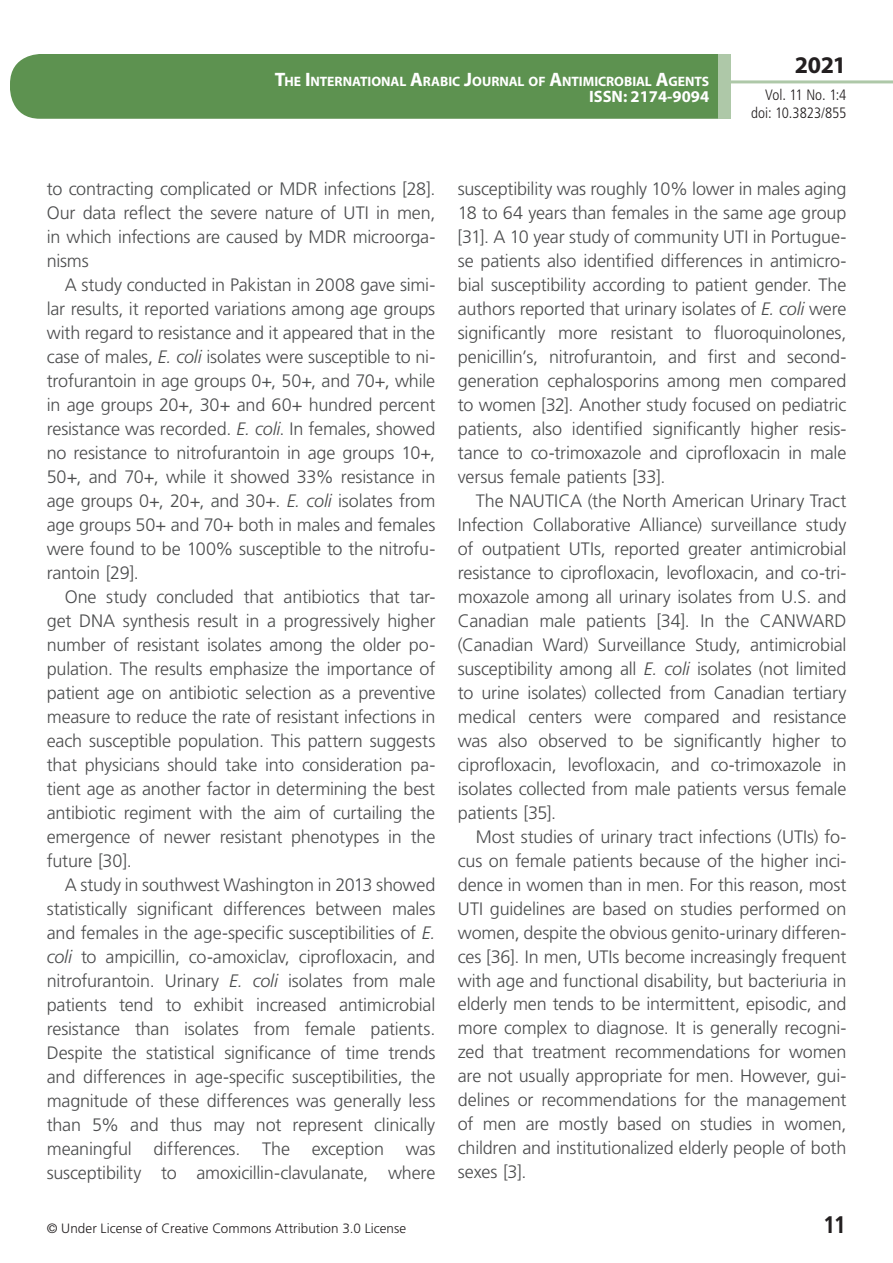
<style>
.page{position:relative;width:893px;height:1263px;background:#fff}
.page>*{position:absolute;margin:0;border:0;box-sizing:border-box;transform-origin:0 0}
.t1{font:700 24px "Myriad Pro";color:#231f20}
.t2{font:700 condensed 24px "Frutiger LT Std";color:#231f20}
.t3{font:300 18px/24px "Frutiger LT Std";letter-spacing:-.01em;color:#4b4c4d;text-align:justify}
.t4{font:700 16.5px "Myriad Pro";color:#fff}
.t5{font:300 condensed 15px/18px "Frutiger LT Std";letter-spacing:-.005em;color:#231f20;text-align:right}
.t6{font:700 13.65px "Myriad Pro";color:#fff}
.t7{font:300 13.5px "Frutiger LT Std";letter-spacing:.005em;color:#231f20}
.s1{font-size:19.5px}
.s2{font-style:italic}
</style>
<div class="page">
<div style="left:10px;top:54px;width:775px;height:65px;background:#5d9250;border-radius:30px"></div>
<div style="left:732px;top:0;width:161px;height:157px;background:#fff"></div>
<hr style="left:730px;top:80px;width:163px;height:3px;background:#aec8a8">
<div style="left:718px;top:54px;width:13px;height:65px;background:#aec8a8"></div>
<p class="t6" style="left:275px;top:72px;width:436px"><span class="s1">T</span>HE <span class="s1">I</span>NTERNATIONAL <span class="s1">A</span>RABIC <span class="s1">J</span>OURNAL OF <span class="s1">A</span>NTIMICROBIAL <span class="s1">A</span>GENTS</p>
<p class="t4" style="left:589px;top:86px;width:122px">ISSN: 2174-9094</p>
<h1 class="t1" style="left:795px;top:49px;width:53px">2021</h1>
<p class="t5" style="left:751px;top:86px;width:96px">Vol. 11 No. 1:4 doi: 10.3823/855</p>
<p class="t3" style="left:47px;top:177px;width:390px">to contracting complicated or MDR infections [28].<br>Our data reflect the severe nature of UTI in men, in which infections are caused by MDR microorga&shy;nisms</p>
<p class="t3" style="left:47px;top:273px;width:390px;text-indent:18px">A study conducted in Pakistan in 2008 gave simi&shy;lar results, it reported variations among age groups with regard to resistance and it appeared that in the case of males, <span class="s2">E. coli</span> isolates were susceptible to ni&shy;trofurantoin in age groups 0+, 50+, and 70+, while in age groups 20+, 30+ and 60+ hundred percent resistance was recorded. <span class="s2">E. coli</span>. In females, showed no resistance to nitrofurantoin in age groups 10+, 50+, and 70+, while it showed 33% resistance in age groups 0+, 20+, and 30+. <span class="s2">E. coli</span> isolates from age groups 50+ and 70+ both in males and females were found to be 100% susceptible to the nitrofu&shy;rantoin [29].</p>
<p class="t3" style="left:47px;top:585px;width:390px;text-indent:18px">One study concluded that antibiotics that tar&shy;get DNA synthesis result in a progressively higher number of resistant isolates among the older po&shy;pulation. The results emphasize the importance of patient age on antibiotic selection as a preventive measure to reduce the rate of resistant infections in each susceptible population. This pattern suggests that physicians should take into consideration pa&shy;tient age as another factor in determining the best antibiotic regiment with the aim of curtailing the emergence of newer resistant phenotypes in the future [30].</p>
<p class="t3" style="left:47px;top:873px;width:390px;text-indent:18px">A study in southwest Washington in 2013 showed statistically significant differences between males and females in the age-specific susceptibilities of <span class="s2">E. coli</span> to ampicillin, co-amoxiclav, ciprofloxacin, and nitrofurantoin. Urinary <span class="s2">E. coli</span> isolates from male patients tend to exhibit increased antimicrobial resistance than isolates from female patients.<br>Despite the statistical significance of time trends and differences in age-specific susceptibilities, the magnitude of these differences was generally less than 5% and thus may not represent clinically meaningful differences. The exception was susceptibility to amoxicillin-clavulanate, where</p>
<p class="t3" style="left:458px;top:177px;width:390px">susceptibility was roughly 10% lower in males aging 18 to 64 years than females in the same age group [31]. A 10 year study of community UTI in Portugue&shy;se patients also identified differences in antimicro&shy;bial susceptibility according to patient gender. The authors reported that urinary isolates of <span class="s2">E. coli</span> were significantly more resistant to fluoroquinolones, penicillin’s, nitrofurantoin, and first and second&shy;generation cephalosporins among men compared to women [32]. Another study focused on pediatric patients, also identified significantly higher resis&shy;tance to co-trimoxazole and ciprofloxacin in male versus female patients [33].</p>
<p class="t3" style="left:458px;top:489px;width:390px;text-indent:18px">The NAUTICA (the North American Urinary Tract Infection Collaborative Alliance) surveillance study of outpatient UTIs, reported greater antimicrobial resistance to ciprofloxacin, levofloxacin, and co-tri&shy;moxazole among all urinary isolates from U.S. and Canadian male patients [34]. In the CANWARD (Canadian Ward) Surveillance Study, antimicrobial susceptibility among all <span class="s2">E. coli</span> isolates (not limited to urine isolates) collected from Canadian tertiary medical centers were compared and resistance was also observed to be significantly higher to ciprofloxacin, levofloxacin, and co-trimoxazole in isolates collected from male patients versus female patients [35].</p>
<p class="t3" style="left:458px;top:824px;width:390px;text-indent:18px">Most studies of urinary tract infections (UTIs) fo&shy;cus on female patients because of the higher inci&shy;dence in women than in men. For this reason, most UTI guidelines are based on studies performed on women, despite the obvious genito-urinary differen&shy;ces [36]. In men, UTIs become increasingly frequent with age and functional disability, but bacteriuria in elderly men tends to be intermittent, episodic, and more complex to diagnose. It is generally recogni&shy;zed that treatment recommendations for women are not usually appropriate for men. However, gui&shy;delines or recommendations for the management of men are mostly based on studies in women, children and institutionalized elderly people of both sexes [3].</p>
<p class="t7" style="left:47px;top:1220px;width:361px">© Under License of Creative Commons Attribution 3.0 License</p>
<h1 class="t2" style="left:823px;top:1210px;width:25px">11</h1>
</div>
